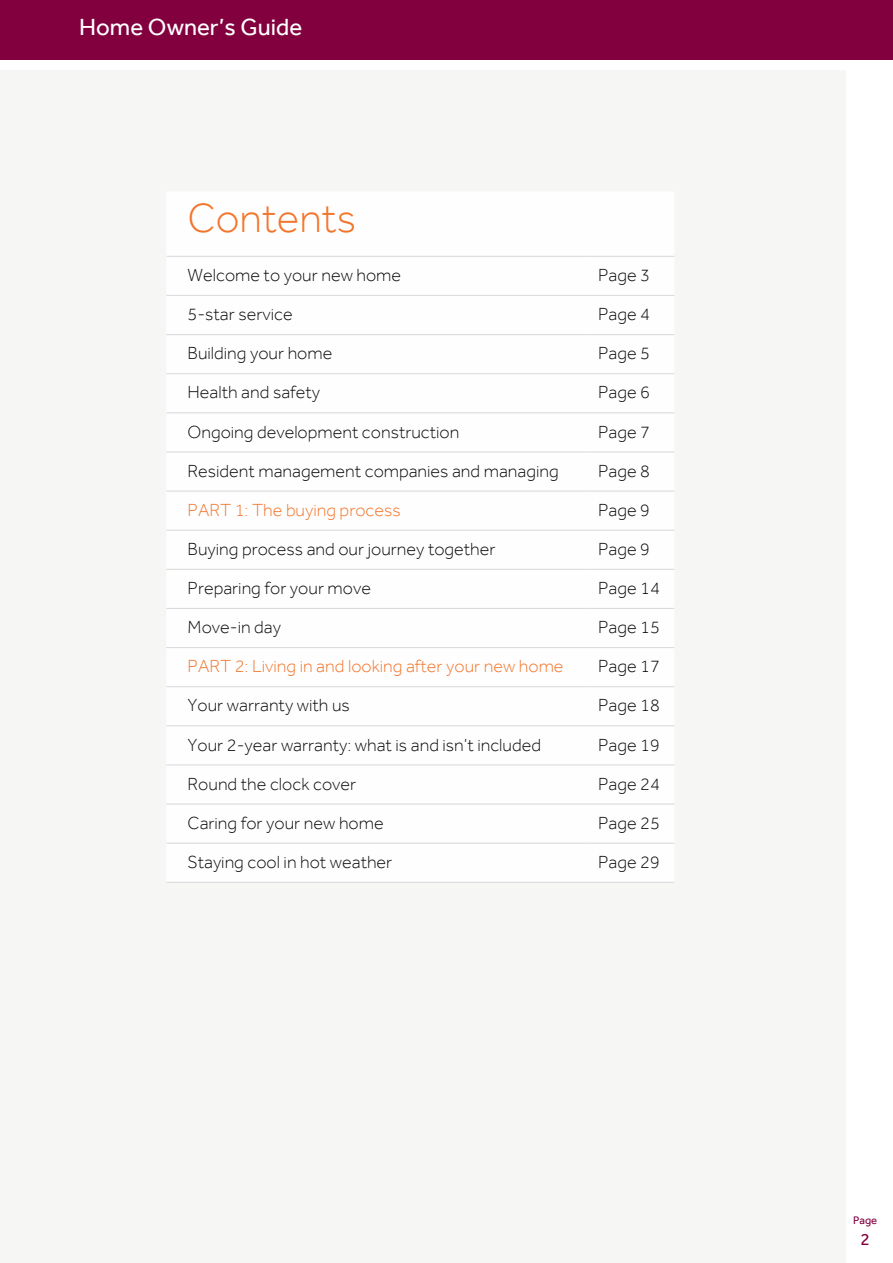
<style>
.page{position:relative;width:893px;height:1263px;background:#fff}
.page>*{position:absolute;margin:0;border:0;box-sizing:border-box;transform-origin:0 0}
.t1{font:300 42px "Effra";color:#f36f21}
.t2{font:24px "Effra";color:#fff}
.t3{font:300 18px "Effra";color:#000}
.t4{font:300 18px "Effra";color:#f36f21}
.t5{font:17.25px "Effra";color:#83003f}
.t6{font:11.25px "Effra";color:#83003f}
</style>
<div class="page">
<div style="left:0;top:70px;width:893px;height:1193px;background:#f6f6f5"></div>
<hr style="left:166px;top:256px;width:421px;height:1px;background:#dadbdc">
<hr style="left:587px;top:256px;width:87px;height:1px;background:#dadbdc">
<hr style="left:166px;top:295px;width:421px;height:1px;background:#dadbdc">
<hr style="left:587px;top:295px;width:87px;height:1px;background:#dadbdc">
<hr style="left:166px;top:334px;width:421px;height:1px;background:#dadbdc">
<hr style="left:587px;top:334px;width:87px;height:1px;background:#dadbdc">
<hr style="left:166px;top:373px;width:421px;height:1px;background:#dadbdc">
<hr style="left:587px;top:373px;width:87px;height:1px;background:#dadbdc">
<hr style="left:166px;top:412px;width:421px;height:1px;background:#dadbdc">
<hr style="left:587px;top:412px;width:87px;height:1px;background:#dadbdc">
<hr style="left:166px;top:451px;width:421px;height:1px;background:#dadbdc">
<hr style="left:587px;top:451px;width:87px;height:1px;background:#dadbdc">
<hr style="left:166px;top:490px;width:421px;height:2px;background:#dadbdc">
<hr style="left:587px;top:490px;width:87px;height:2px;background:#dadbdc">
<hr style="left:166px;top:530px;width:421px;height:1px;background:#dadbdc">
<hr style="left:587px;top:530px;width:87px;height:1px;background:#dadbdc">
<hr style="left:166px;top:569px;width:421px;height:1px;background:#dadbdc">
<hr style="left:587px;top:569px;width:87px;height:1px;background:#dadbdc">
<hr style="left:166px;top:608px;width:421px;height:1px;background:#dadbdc">
<hr style="left:587px;top:608px;width:87px;height:1px;background:#dadbdc">
<hr style="left:166px;top:647px;width:421px;height:1px;background:#dadbdc">
<hr style="left:587px;top:647px;width:87px;height:1px;background:#dadbdc">
<hr style="left:166px;top:686px;width:421px;height:1px;background:#dadbdc">
<hr style="left:587px;top:686px;width:87px;height:1px;background:#dadbdc">
<hr style="left:166px;top:725px;width:421px;height:1px;background:#dadbdc">
<hr style="left:587px;top:725px;width:87px;height:1px;background:#dadbdc">
<hr style="left:166px;top:764px;width:421px;height:1px;background:#dadbdc">
<hr style="left:587px;top:764px;width:87px;height:1px;background:#dadbdc">
<hr style="left:166px;top:803px;width:421px;height:2px;background:#dadbdc">
<hr style="left:587px;top:803px;width:87px;height:2px;background:#dadbdc">
<hr style="left:166px;top:843px;width:421px;height:1px;background:#dadbdc">
<hr style="left:587px;top:843px;width:87px;height:1px;background:#dadbdc">
<hr style="left:166px;top:882px;width:421px;height:1px;background:#dadbdc">
<hr style="left:587px;top:882px;width:87px;height:1px;background:#dadbdc">
<div style="left:846px;top:60px;width:47px;height:1203px;background:#fff"></div>
<div style="left:0;top:0;width:893px;height:59px;background:#83003f"></div>
<h2 class="t2" style="left:79px;top:13px;width:225px">Home Owner’s Guide</h2>
<h1 class="t1" style="left:188px;top:193px;width:170px">Contents</h1>
<p class="t3" style="left:188px;top:264px;width:215px">Welcome to your new home</p>
<p class="t3" style="left:598px;top:264px;width:53px">Page 3</p>
<p class="t3" style="left:188px;top:303px;width:107px">5-star service</p>
<p class="t3" style="left:598px;top:303px;width:53px">Page 4</p>
<p class="t3" style="left:188px;top:343px;width:146px">Building your home</p>
<p class="t3" style="left:598px;top:343px;width:53px">Page 5</p>
<p class="t3" style="left:188px;top:382px;width:134px">Health and safety</p>
<p class="t3" style="left:598px;top:382px;width:53px">Page 6</p>
<p class="t3" style="left:188px;top:421px;width:273px">Ongoing development construction</p>
<p class="t3" style="left:598px;top:421px;width:53px">Page 7</p>
<p class="t3" style="left:188px;top:460px;width:373px">Resident management companies and managing</p>
<p class="t3" style="left:598px;top:460px;width:53px">Page 8</p>
<p class="t4" style="left:188px;top:499px;width:215px">PART 1: The buying process</p>
<p class="t3" style="left:598px;top:499px;width:53px">Page 9</p>
<p class="t3" style="left:188px;top:538px;width:309px">Buying process and our journey together</p>
<p class="t3" style="left:598px;top:538px;width:53px">Page 9</p>
<p class="t3" style="left:188px;top:577px;width:185px">Preparing for your move</p>
<p class="t3" style="left:598px;top:577px;width:63px">Page 14</p>
<p class="t3" style="left:188px;top:616px;width:95px">Move-in day</p>
<p class="t3" style="left:598px;top:616px;width:63px">Page 15</p>
<p class="t4" style="left:188px;top:655px;width:377px">PART 2: Living in and looking after your new home</p>
<p class="t3" style="left:598px;top:655px;width:63px">Page 17</p>
<p class="t3" style="left:188px;top:695px;width:164px">Your warranty with us</p>
<p class="t3" style="left:598px;top:695px;width:63px">Page 18</p>
<p class="t3" style="left:188px;top:734px;width:355px">Your 2-year warranty: what is and isn’t included</p>
<p class="t3" style="left:598px;top:734px;width:63px">Page 19</p>
<p class="t3" style="left:188px;top:773px;width:170px">Round the clock cover</p>
<p class="t3" style="left:598px;top:773px;width:63px">Page 24</p>
<p class="t3" style="left:188px;top:812px;width:198px">Caring for your new home</p>
<p class="t3" style="left:598px;top:812px;width:63px">Page 25</p>
<p class="t3" style="left:188px;top:851px;width:206px">Staying cool in hot weather</p>
<p class="t3" style="left:598px;top:851px;width:63px">Page 29</p>
<p class="t6" style="left:853px;top:1213px;width:26px">Page</p>
<p class="t5" style="left:860px;top:1228px;width:11px">2</p>
</div>
